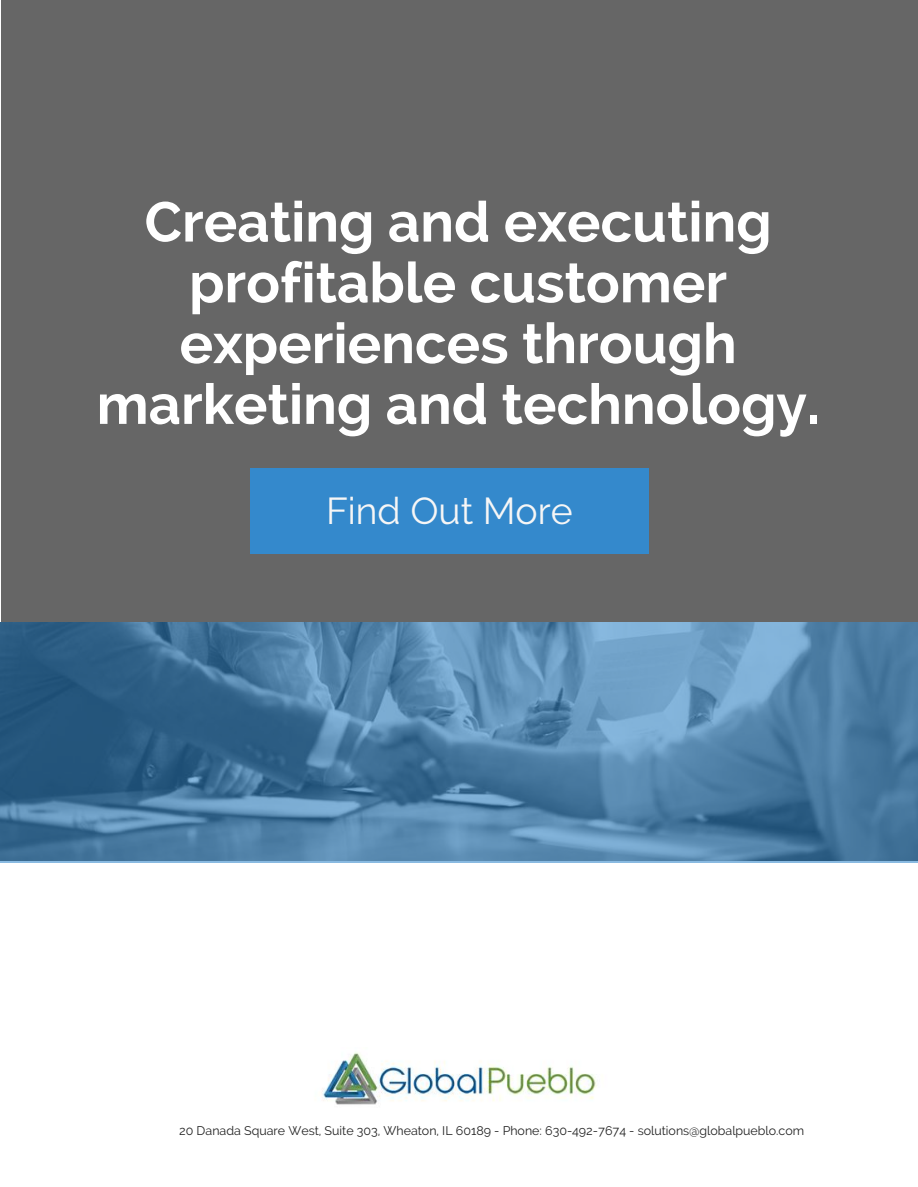
<style>
.page{position:relative;width:918px;height:1187px;background:#fff}
.page>*{position:absolute;margin:0;border:0;box-sizing:border-box;transform-origin:0 0}
.t1{font:700 55.95px/60.8px "Raleway";color:#fff;text-align:center}
.t2{font:37.35px "Raleway";color:#f6f6f6}
.t3{font:12.45px "Raleway";color:#222}
</style>
<div class="page">
<div style="left:1px;top:0;width:917px;height:710px;background:#666"></div>
<img style="left:321px;top:1052px;width:276px;height:53px">
<svg style="left:0;top:622px;width:918px;height:240px"></svg>
<div style="left:251px;top:468px;width:398px;height:85px;background:#3489cc"></div>
<h1 class="t1" style="left:97px;top:191px;width:725px">Creating and executing profitable customer experiences through marketing and technology.</h1>
<h2 class="t2" style="left:326px;top:489px;width:248px">Find Out More</h2>
<p class="t3" style="left:179px;top:1123px;width:627px">20 Danada Square West, Suite 303, Wheaton, IL 60189 - Phone: 630-492-7674 - solutions@globalpueblo.com</p>
</div>
